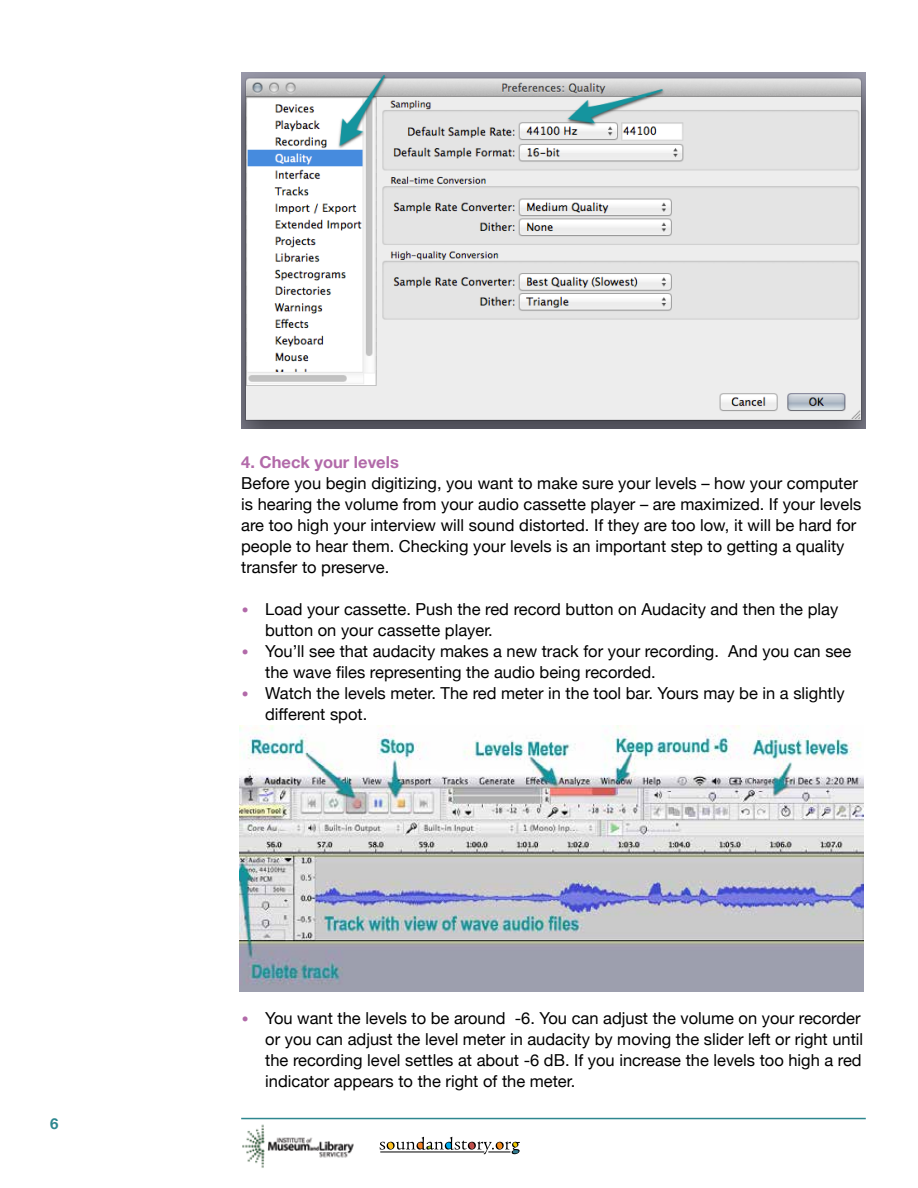
<style>
.page{position:relative;width:918px;height:1188px;background:#fff}
.page>*{position:absolute;margin:0;border:0;box-sizing:border-box;transform-origin:0 0}
.t1{font:16.5px/21px "Helvetica Neue";color:#000}
.t2{font:700 16.5px "Helvetica Neue";color:#b26aa9}
.t3{font:700 15px "Helvetica Neue";color:#2e878f}
.s1{font-size:22.5px;color:#b26aa9}
</style>
<div class="page">
<svg style="left:380px;top:1137px;width:140px;height:17px"></svg>
<img style="left:242px;top:1124px;width:112px;height:44px">
<hr style="left:241px;top:1118px;width:625px;height:1px;background:#2e878f">
<img style="left:241px;top:72px;width:625px;height:357px">
<img style="left:239px;top:725px;width:625px;height:267px">
<p class="t3" style="left:50px;top:1112px;width:10px">6</p>
<p class="t2" style="left:241px;top:449px;width:159px">4. Check your levels</p>
<p class="t1" style="left:241px;top:473px;width:622px">Before you begin digitizing, you want to make sure your levels – how your computer is hearing the volume from your audio cassette player – are maximized. If your levels are too high your interview will sound distorted. If they are too low, it will be hard for people to hear them. Checking your levels is an important step to getting a quality transfer to preserve.</p>
<p class="t1" style="left:265px;top:599px;width:575px;text-indent:-24px"><span class="s1">•</span> Load your cassette. Push the red record button on Audacity and then the play button on your cassette player.</p>
<p class="t1" style="left:265px;top:641px;width:588px;text-indent:-24px"><span class="s1">•</span> You’ll see that audacity makes a new track for your recording. And you can see the wave files representing the audio being recorded.</p>
<p class="t1" style="left:265px;top:683px;width:581px;text-indent:-24px"><span class="s1">•</span> Watch the levels meter. The red meter in the tool bar. Yours may be in a slightly different spot.</p>
<p class="t1" style="left:265px;top:1009px;width:600px;text-indent:-24px"><span class="s1">•</span> You want the levels to be around -6. You can adjust the volume on your recorder or you can adjust the level meter in audacity by moving the slider left or right until the recording level settles at about -6 dB. If you increase the levels too high a red indicator appears to the right of the meter.</p>
</div>
